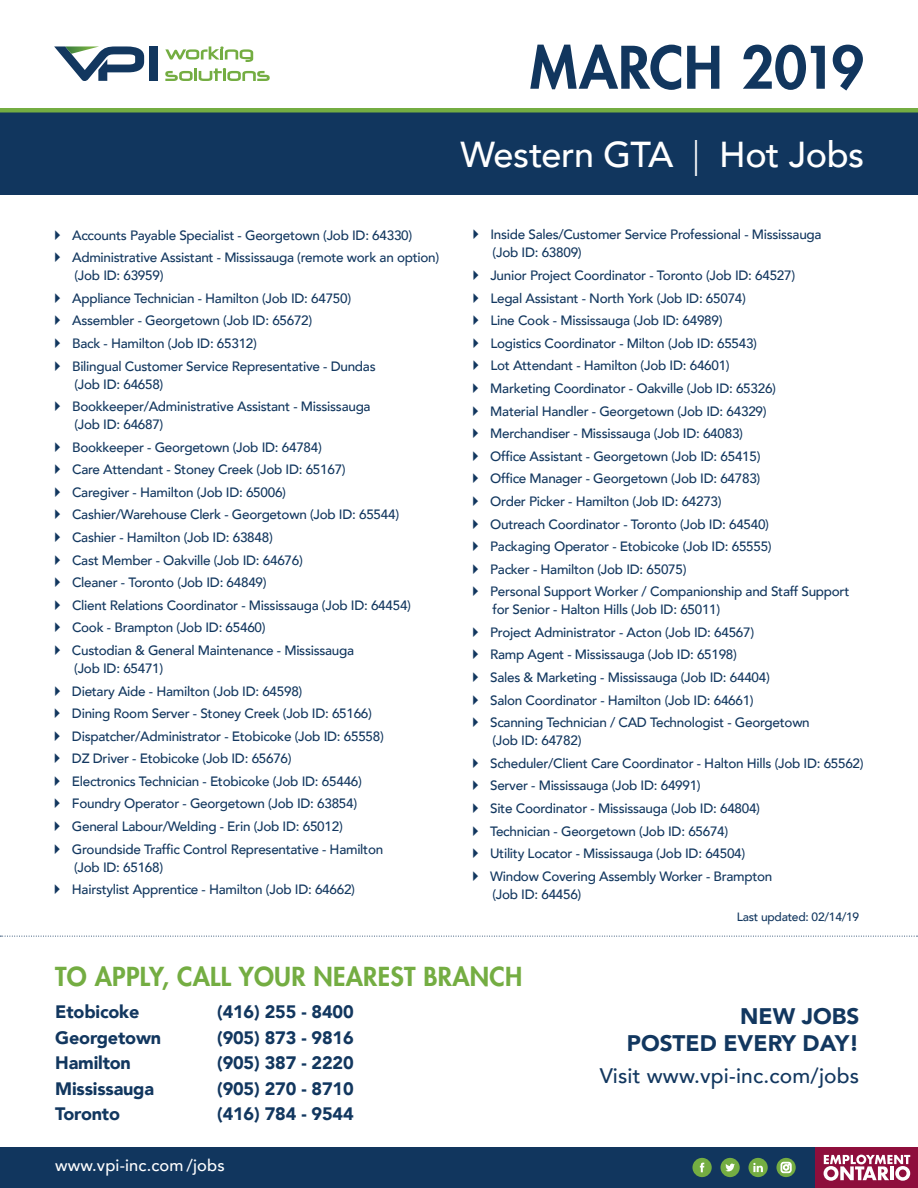
<style>
.page{position:relative;width:918px;height:1188px;background:#fff}
.page>*{position:absolute;margin:0;border:0;box-sizing:border-box;transform-origin:0 0}
.t1{font:800 57px "Futura Std";color:#11365e}
.t2{font:500 36px "Avenir";letter-spacing:-.015em;color:#fff}
.t3{font:800 25.5px "Futura Std";letter-spacing:.01em;color:#74ad42}
.t4{font:900 22.5px/27px "Avenir";color:#12375f;text-align:right}
.t5{font:500 21px "Avenir";letter-spacing:.01em;color:#12375f}
.t6{font:900 18px "Avenir";letter-spacing:-.01em;color:#12375f}
.t7{font:500 16.5px "Avenir";letter-spacing:.01em;color:#fff}
.t8{font:500 13.5px/22.6px "Avenir";letter-spacing:-.02em;color:#12375f}
.t9{font:500 12px "Avenir";letter-spacing:-.02em;color:#11365e}
.s1{font-weight:300}
</style>
<div class="page">
<div style="left:0;top:112px;width:918px;height:83px;background:#11365e"></div>
<hr style="left:0;top:108px;width:918px;height:4px;background:#74ad42">
<div style="left:149px;top:46px;width:9px;height:35px;background:#12375f"></div>
<svg style="left:165px;top:68px;width:105px;height:13px"></svg>
<svg style="left:165px;top:46px;width:88px;height:16px"></svg>
<svg style="left:54px;top:46px;width:90px;height:35px"></svg>
<div style="left:0;top:1147px;width:918px;height:41px;background:#11365e"></div>
<svg style="left:692px;top:1158px;width:20px;height:19px"></svg>
<svg style="left:720px;top:1158px;width:20px;height:19px"></svg>
<svg style="left:748px;top:1158px;width:20px;height:19px"></svg>
<svg style="left:776px;top:1158px;width:20px;height:19px"></svg>
<svg style="left:781px;top:1162px;width:10px;height:11px"></svg>
<div style="left:816px;top:1147px;width:102px;height:41px;background:#8e0e3c"></div>
<svg style="left:824px;top:1155px;width:86px;height:26px"></svg>
<svg style="left:0;top:936px;width:917px;height:1px"></svg>
<h1 class="t1" style="left:530px;top:32px;width:336px">MARCH 2019</h1>
<p class="t8" style="left:72px;top:223px;width:369px">Accounts Payable Specialist - Georgetown (Job ID: 64330)<br>Administrative Assistant - Mississauga (remote work an option)</p>
<p class="t8" style="left:72px;top:263px;width:305px">(Job ID: 63959)<br>Appliance Technician - Hamilton (Job ID: 64750)<br>Assembler - Georgetown (Job ID: 65672)<br>Back - Hamilton (Job ID: 65312)<br>Bilingual Customer Service Representative - Dundas</p>
<p class="t8" style="left:72px;top:372px;width:300px">(Job ID: 64658)<br>Bookkeeper/Administrative Assistant - Mississauga</p>
<p class="t8" style="left:72px;top:412px;width:340px">(Job ID: 64687)<br>Bookkeeper - Georgetown (Job ID: 64784)<br>Care Attendant - Stoney Creek (Job ID: 65167)<br>Caregiver - Hamilton (Job ID: 65006)<br>Cashier/Warehouse Clerk - Georgetown (Job ID: 65544)<br>Cashier - Hamilton (Job ID: 63848)<br>Cast Member - Oakville (Job ID: 64676)<br>Cleaner - Toronto (Job ID: 64849)<br>Client Relations Coordinator - Mississauga (Job ID: 64454)<br>Cook - Brampton (Job ID: 65460)<br>Custodian &amp; General Maintenance - Mississauga</p>
<p class="t8" style="left:72px;top:656px;width:313px">(Job ID: 65471)<br>Dietary Aide - Hamilton (Job ID: 64598)<br>Dining Room Server - Stoney Creek (Job ID: 65166)<br>Dispatcher/Administrator - Etobicoke (Job ID: 65558)<br>DZ Driver - Etobicoke (Job ID: 65676)<br>Electronics Technician - Etobicoke (Job ID: 65446)<br>Foundry Operator - Georgetown (Job ID: 63854)<br>General Labour/Welding - Erin (Job ID: 65012)<br>Groundside Traffic Control Representative - Hamilton</p>
<p class="t8" style="left:72px;top:855px;width:285px">(Job ID: 65168)<br>Hairstylist Apprentice - Hamilton (Job ID: 64662)</p>
<h2 class="t2" style="left:460px;top:123px;width:405px">Western GTA <span class="s1">|</span> Hot Jobs</h2>
<p class="t8" style="left:490px;top:225px;width:333px;line-height:18px">Inside Sales/Customer Service Professional - Mississauga (Job ID: 63809)</p>
<p class="t8" style="left:490px;top:263px;width:361px">Junior Project Coordinator - Toronto (Job ID: 64527)<br>Legal Assistant - North York (Job ID: 65074)<br>Line Cook - Mississauga (Job ID: 64989)<br>Logistics Coordinator - Milton (Job ID: 65543)<br>Lot Attendant - Hamilton (Job ID: 64601)<br>Marketing Coordinator - Oakville (Job ID: 65326)<br>Material Handler - Georgetown (Job ID: 64329)<br>Merchandiser - Mississauga (Job ID: 64083)<br>Office Assistant - Georgetown (Job ID: 65415)<br>Office Manager - Georgetown (Job ID: 64783)<br>Order Picker - Hamilton (Job ID: 64273)<br>Outreach Coordinator - Toronto (Job ID: 64540)<br>Packaging Operator - Etobicoke (Job ID: 65555)<br>Packer - Hamilton (Job ID: 65075)<br>Personal Support Worker / Companionship and Staff Support</p>
<p class="t8" style="left:490px;top:598px;width:321px">for Senior - Halton Hills (Job ID: 65011)<br>Project Administrator - Acton (Job ID: 64567)<br>Ramp Agent - Mississauga (Job ID: 65198)<br>Sales &amp; Marketing - Mississauga (Job ID: 64404)<br>Salon Coordinator - Hamilton (Job ID: 64661)<br>Scanning Technician / CAD Technologist - Georgetown</p>
<p class="t8" style="left:490px;top:728px;width:375px">(Job ID: 64782)<br>Scheduler/Client Care Coordinator - Halton Hills (Job ID: 65562)<br>Server - Mississauga (Job ID: 64991)<br>Site Coordinator - Mississauga (Job ID: 64804)<br>Technician - Georgetown (Job ID: 65674)<br>Utility Locator - Mississauga (Job ID: 64504)<br>Window Covering Assembly Worker - Brampton</p>
<p class="t8" style="left:492px;top:882px;width:91px">(Job ID: 64456)</p>
<p class="t9" style="left:737px;top:906px;width:124px">Last updated: 02/14/19</p>
<h3 class="t3" style="left:55px;top:960px;width:468px">TO APPLY, CALL YOUR NEAREST BRANCH</h3>
<h3 class="t6" style="left:55px;top:996px;width:86px">Etobicoke</h3>
<h3 class="t6" style="left:217px;top:996px;width:138px">(416) 255 - 8400</h3>
<h3 class="t6" style="left:55px;top:1022px;width:108px">Georgetown</h3>
<h3 class="t6" style="left:217px;top:1022px;width:138px">(905) 873 - 9816</h3>
<h3 class="t6" style="left:55px;top:1047px;width:77px">Hamilton</h3>
<h3 class="t6" style="left:217px;top:1047px;width:138px">(905) 387 - 2220</h3>
<h3 class="t6" style="left:55px;top:1073px;width:100px">Mississauga</h3>
<h3 class="t6" style="left:217px;top:1073px;width:138px">(905) 270 - 8710</h3>
<h3 class="t6" style="left:55px;top:1098px;width:66px">Toronto</h3>
<h3 class="t6" style="left:217px;top:1098px;width:138px">(416) 784 - 9544</h3>
<p class="t7" style="left:55px;top:1151px;width:171px">www.vpi-inc.com /jobs</p>
<p class="t7" style="left:55px;top:1151px;width:148px">vpi-inc.com /events</p>
<h3 class="t4" style="left:627px;top:1002px;width:234px">NEW JOBS<br>POSTED EVERY DAY!</h3>
<h3 class="t5" style="left:600px;top:1057px;width:261px">Visit www.vpi-inc.com/jobs</h3>
</div>
